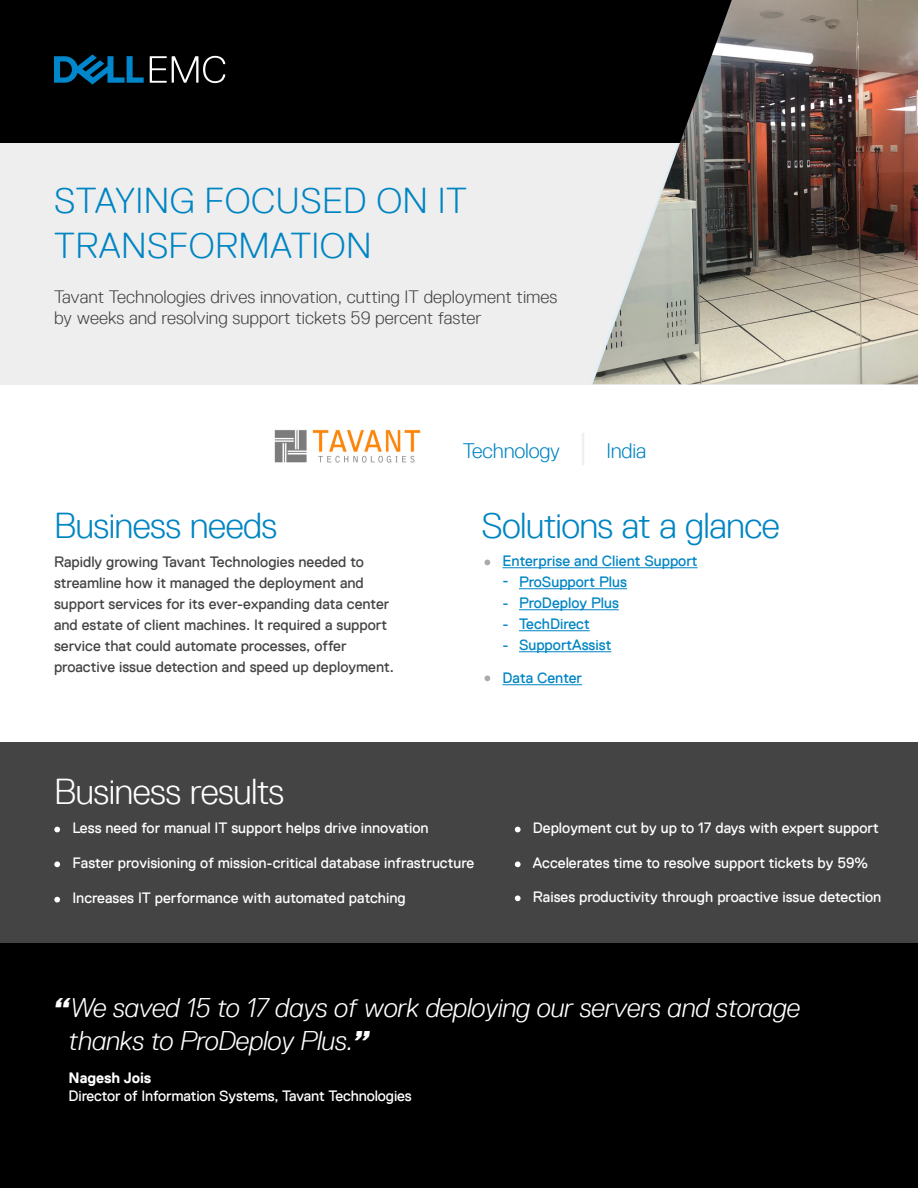
<style>
.page{position:relative;width:918px;height:1188px;background:#fff}
.page>*{position:absolute;margin:0;border:0;box-sizing:border-box;transform-origin:0 0}
.HEADLINE{font:300 36px/45px "Dell Replica TT";letter-spacing:.01em;color:#0085c3}
.body{font:300 36px "Dell Replica TT";letter-spacing:-.015em;color:#0085c3}
.body-2{font:300 36px "Dell Replica TT";letter-spacing:-.02em;color:#fff}
.Big_Quote{font:italic 300 27px/33px "Dell Replica TT";letter-spacing:-.01em;color:#fff}
.General_subhead{font:300 21px "Dell Replica TT";letter-spacing:-.01em;color:#0085c3}
.Intro_paragraph{font:300 18px/21px "Dell Replica TT";color:#444}
.Benefits-bullets{font:15px "Dell Replica TT";color:#fff}
.body-3{font:15px/21px "Dell Replica TT";color:#444}
.Benefits-bullets-2{font:15px "Dell Replica TT";color:#0085c3}
.Quote_info{font:15px "Dell Replica TT";letter-spacing:-.01em;color:#fff}
.Quote_info-2{font:700 15px "Dell Replica TT";letter-spacing:-.01em;color:#fff}
.s1{font-size:36px;color:#eee}
.s2{font-weight:800}
</style>
<div class="page">
<div style="left:0;top:743px;width:918px;height:208px;background:#444"></div>
<div style="left:0;top:944px;width:918px;height:244px;background:#000"></div>
<div style="left:0;top:0;width:918px;height:150px;background:#000"></div>
<div style="left:0;top:143px;width:918px;height:241px;background:#eee"></div>
<svg style="left:484px;top:560px;width:6px;height:5px"></svg>
<svg style="left:484px;top:675px;width:6px;height:6px"></svg>
<img style="left:592px;top:0;width:326px;height:384px">
<img style="left:274px;top:429px;width:147px;height:34px">
<svg style="left:54px;top:827px;width:6px;height:5px"></svg>
<svg style="left:54px;top:861px;width:6px;height:6px"></svg>
<svg style="left:54px;top:897px;width:6px;height:6px"></svg>
<svg style="left:515px;top:827px;width:6px;height:5px"></svg>
<svg style="left:515px;top:861px;width:6px;height:6px"></svg>
<svg style="left:515px;top:895px;width:6px;height:6px"></svg>
<hr style="left:502px;top:568px;width:196px;height:1px;background:#0085c3">
<hr style="left:519px;top:589px;width:108px;height:1px;background:#0085c3">
<hr style="left:519px;top:610px;width:100px;height:1px;background:#0085c3">
<hr style="left:519px;top:631px;width:71px;height:1px;background:#0085c3">
<hr style="left:519px;top:652px;width:92px;height:1px;background:#0085c3">
<hr style="left:502px;top:685px;width:80px;height:1px;background:#0085c3">
<svg style="left:150px;top:56px;width:75px;height:27px"></svg>
<svg style="left:54px;top:54px;width:90px;height:31px"></svg>
<p class="HEADLINE" style="left:54px;top:178px;width:414px">STAYING FOCUSED ON IT<br>TRANSFORMATION</p>
<p class="Intro_paragraph" style="left:54px;top:286px;width:505px">Tavant Technologies drives innovation, cutting IT deployment times by weeks and resolving support tickets 59 percent faster</p>
<p class="General_subhead" style="left:463px;top:439px;width:185px">Technology <span class="s1">|</span> India</p>
<p class="body" style="left:54px;top:506px;width:225px">Business needs</p>
<p class="body" style="left:482px;top:506px;width:300px">Solutions at a glance</p>
<p class="Benefits-bullets-2" style="left:502px;top:552px;width:197px">Enterprise and Client Support</p>
<p class="Benefits-bullets-2" style="left:502px;top:573px;width:126px">- ProSupport Plus</p>
<p class="Benefits-bullets-2" style="left:502px;top:594px;width:118px">- ProDeploy Plus</p>
<p class="Benefits-bullets-2" style="left:502px;top:615px;width:89px">- TechDirect</p>
<p class="Benefits-bullets-2" style="left:502px;top:636px;width:110px">- SupportAssist</p>
<p class="Benefits-bullets-2" style="left:502px;top:669px;width:81px">Data Center</p>
<p class="body-3" style="left:54px;top:552px;width:342px">Rapidly growing Tavant Technologies needed to streamline how it managed the deployment and support services for its ever-expanding data center and estate of client machines. It required a support service that could automate processes, offer proactive issue detection and speed up deployment.</p>
<p class="body-2" style="left:54px;top:771px;width:232px">Business results</p>
<p class="Benefits-bullets" style="left:72px;top:819px;width:358px">Less need for manual IT support helps drive innovation</p>
<p class="Benefits-bullets" style="left:72px;top:854px;width:403px">Faster provisioning of mission-critical database infrastructure</p>
<p class="Benefits-bullets" style="left:72px;top:889px;width:335px">Increases IT performance with automated patching</p>
<p class="Benefits-bullets" style="left:533px;top:819px;width:348px">Deployment cut by up to 17 days with expert support</p>
<p class="Benefits-bullets" style="left:533px;top:854px;width:337px">Accelerates time to resolve support tickets by 59%</p>
<p class="Benefits-bullets" style="left:533px;top:888px;width:350px">Raises productivity through proactive issue detection</p>
<p class="Big_Quote" style="left:69px;top:992px;width:733px;text-indent:-15px"><span class="s2">“</span>We saved 15 to 17 days of work deploying our servers and storage thanks to ProDeploy Plus.<span class="s2">”</span></p>
<p class="Quote_info-2" style="left:69px;top:1070px;width:84px">Nagesh Jois</p>
<p class="Quote_info" style="left:69px;top:1088px;width:345px">Director of Information Systems, Tavant Technologies</p>
</div>
